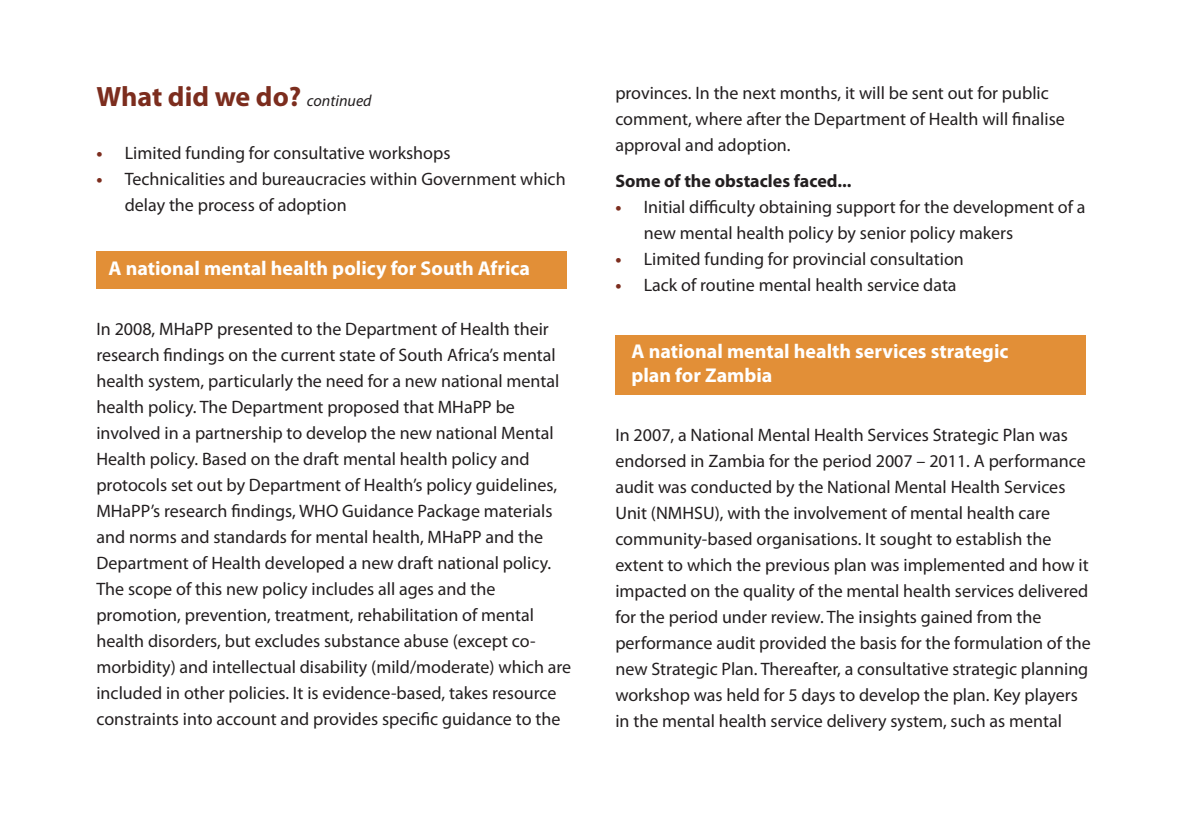
<style>
.page{position:relative;width:1191px;height:840px;background:#fff}
.page>*{position:absolute;margin:0;border:0;box-sizing:border-box;transform-origin:0 0}
.t1{font:700 28px "Myriad Pro";color:#7c2d1e}
.t2{font:700 20px/24px "Myriad Pro";color:#fff}
.t3{font:18px/26px "Myriad Pro";color:#231f20}
.t4{font:700 18px "Myriad Pro";color:#231f20}
.s1{font-weight:400;font-style:italic;font-size:16px;color:#231f20}
.s2{font-weight:700;color:#7c2d1e}
</style>
<div class="page">
<div style="left:96px;top:251px;width:471px;height:38px;background:#e28f37"></div>
<div style="left:615px;top:335px;width:471px;height:60px;background:#e28f37"></div>
<h1 class="t1" style="left:96px;top:86px;width:277px">What did we do? <span class="s1">continued</span></h1>
<p class="t3" style="left:96px;top:141px;width:356px"><span class="s2">•</span> Limited funding for consultative workshops</p>
<p class="t3" style="left:125px;top:167px;width:442px;text-indent:-28px"><span class="s2">•</span> Technicalities and bureaucracies within Government which delay the process of adoption</p>
<p class="t2" style="left:108px;top:258px;width:423px">A national mental health policy for South Africa</p>
<p class="t3" style="left:96px;top:317px;width:476px">In 2008, MHaPP presented to the Department of Health their research findings on the current state of South Africa’s mental health system, particularly the need for a new national mental health policy. The Department proposed that MHaPP be involved in a partnership to develop the new national Mental Health policy. Based on the draft mental health policy and protocols set out by Department of Health’s policy guidelines, MHaPP’s research findings, WHO Guidance Package materials and norms and standards for mental health, MHaPP and the Department of Health developed a new draft national policy.<br>The scope of this new policy includes all ages and the promotion, prevention, treatment, rehabilitation of mental health disorders, but excludes substance abuse (except co&shy;morbidity) and intellectual disability (mild/moderate) which are included in other policies. It is evidence-based, takes resource constraints into account and provides specific guidance to the</p>
<p class="t3" style="left:615px;top:81px;width:451px">provinces. In the next months, it will be sent out for public comment, where after the Department of Health will finalise approval and adoption.</p>
<p class="t4" style="left:615px;top:174px;width:238px">Some of the obstacles faced...</p>
<p class="t3" style="left:643px;top:195px;width:443px;text-indent:-28px"><span class="s2">•</span> Initial difficulty obtaining support for the development of a new mental health policy by senior policy makers</p>
<p class="t3" style="left:615px;top:247px;width:350px"><span class="s2">•</span> Limited funding for provincial consultation</p>
<p class="t3" style="left:615px;top:273px;width:343px"><span class="s2">•</span> Lack of routine mental health service data</p>
<p class="t2" style="left:631px;top:341px;width:378px">A national mental health services strategic plan for Zambia</p>
<p class="t3" style="left:615px;top:423px;width:477px">In 2007, a National Mental Health Services Strategic Plan was endorsed in Zambia for the period 2007 – 2011. A performance audit was conducted by the National Mental Health Services Unit (NMHSU), with the involvement of mental health care community-based organisations. It sought to establish the extent to which the previous plan was implemented and how it impacted on the quality of the mental health services delivered for the period under review. The insights gained from the performance audit provided the basis for the formulation of the new Strategic Plan. Thereafter, a consultative strategic planning workshop was held for 5 days to develop the plan. Key players in the mental health service delivery system, such as mental</p>
</div>
